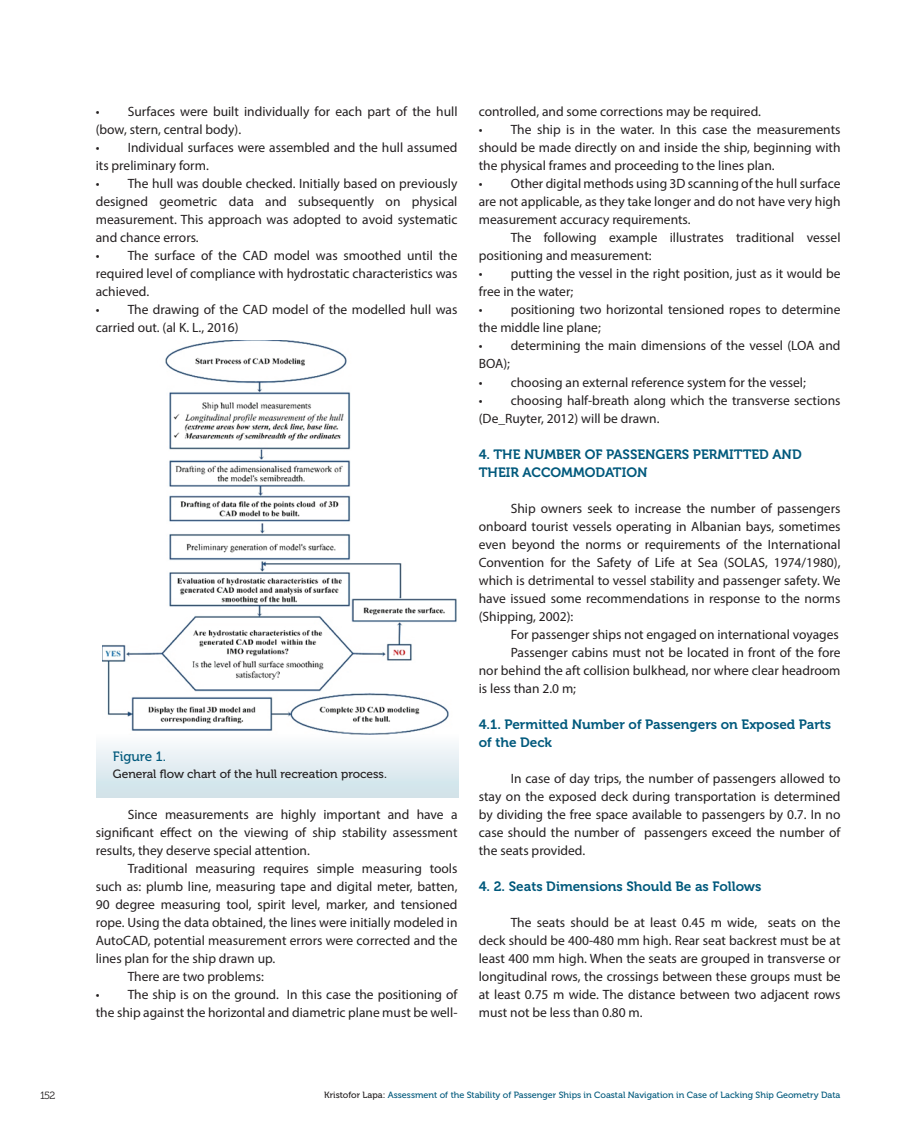
<style>
.page{position:relative;width:915px;height:1127px;background:#fff}
.page>*{position:absolute;margin:0;border:0;box-sizing:border-box;transform-origin:0 0}
.t1{font:13.5px/18px "Myriad Pro";color:#231f20}
.t2{font:13.5px/18px "Museo 700";color:#00597c}
.t3{font:13.5px "Museo 500";color:#00597c}
.t4{font:12px "Museo 500";color:#231f20}
.t5{font:10.5px "Museo 300";color:#231f20}
.t6{font:9px "Museo 500";color:#00597c}
.s1{color:#231f20}
</style>
<div class="page">
<img style="left:102px;top:340px;width:354px;height:392px">
<div style="left:96px;top:732px;width:362px;height:66px;background:linear-gradient(to bottom,#fcfcfd,#cee1e8)"></div>
<p class="t1" style="left:96px;top:103px;width:363px">• Surfaces were built individually for each part of the hull (bow, stern, central body).</p>
<p class="t1" style="left:96px;top:139px;width:363px">• Individual surfaces were assembled and the hull assumed its preliminary form.</p>
<p class="t1" style="left:96px;top:175px;width:363px;text-align:justify">• The hull was double checked. Initially based on previously designed geometric data and subsequently on physical measurement. This approach was adopted to avoid systematic and chance errors.</p>
<p class="t1" style="left:96px;top:247px;width:363px;text-align:justify">• The surface of the CAD model was smoothed until the required level of compliance with hydrostatic characteristics was achieved.</p>
<p class="t1" style="left:96px;top:301px;width:363px">• The drawing of the CAD model of the modelled hull was carried out. (al K. L., 2016)</p>
<p class="t3" style="left:113px;top:749px;width:55px">Figure 1.</p>
<p class="t4" style="left:113px;top:767px;width:275px">General flow chart of the hull recreation process.</p>
<p class="t1" style="left:96px;top:805px;width:363px;text-align:justify;text-indent:32px">Since measurements are highly important and have a significant effect on the viewing of ship stability assessment results, they deserve special attention.</p>
<p class="t1" style="left:128px;top:859px;width:331px">Traditional measuring requires simple measuring tools</p>
<p class="t1" style="left:96px;top:877px;width:363px">such as: plumb line, measuring tape and digital meter, batten,</p>
<p class="t1" style="left:96px;top:895px;width:363px">90 degree measuring tool, spirit level, marker, and tensioned</p>
<p class="t1" style="left:96px;top:913px;width:363px">rope. Using the data obtained, the lines were initially modeled in</p>
<p class="t1" style="left:96px;top:931px;width:363px">AutoCAD, potential measurement errors were corrected and the</p>
<p class="t1" style="left:96px;top:949px;width:181px">lines plan for the ship drawn up.</p>
<p class="t1" style="left:128px;top:967px;width:138px">There are two problems:</p>
<p class="t1" style="left:96px;top:985px;width:363px">• The ship is on the ground. In this case the positioning of the ship against the horizontal and diametric plane must be well-</p>
<p class="t1" style="left:478px;top:103px;width:283px">controlled, and some corrections may be required.</p>
<p class="t1" style="left:478px;top:121px;width:363px;text-align:justify">• The ship is in the water. In this case the measurements should be made directly on and inside the ship, beginning with the physical frames and proceeding to the lines plan.</p>
<p class="t1" style="left:478px;top:175px;width:363px;text-align:justify">• Other digital methods using 3D scanning of the hull surface are not applicable, as they take longer and do not have very high measurement accuracy requirements.</p>
<p class="t1" style="left:478px;top:229px;width:363px;text-indent:32px">The following example illustrates traditional vessel positioning and measurement:</p>
<p class="t1" style="left:478px;top:265px;width:363px">• putting the vessel in the right position, just as it would be free in the water;</p>
<p class="t1" style="left:478px;top:301px;width:363px">• positioning two horizontal tensioned ropes to determine the middle line plane;</p>
<p class="t1" style="left:478px;top:337px;width:363px">• determining the main dimensions of the vessel (LOA and<br>BOA);</p>
<p class="t1" style="left:478px;top:373px;width:328px">• choosing an external reference system for the vessel;</p>
<p class="t1" style="left:478px;top:391px;width:363px">• choosing half-breath along which the transverse sections (De_Ruyter, 2012) will be drawn.</p>
<p class="t2" style="left:478px;top:445px;width:324px">4. THE NUMBER OF PASSENGERS PERMITTED AND<br>THEIR ACCOMMODATION</p>
<p class="t1" style="left:478px;top:499px;width:363px;text-align:justify;text-indent:32px">Ship owners seek to increase the number of passengers onboard tourist vessels operating in Albanian bays, sometimes even beyond the norms or requirements of the International Convention for the Safety of Life at Sea (SOLAS, 1974/1980), which is detrimental to vessel stability and passenger safety. We have issued some recommendations in response to the norms (Shipping, 2002):</p>
<p class="t1" style="left:510px;top:625px;width:329px">For passenger ships not engaged on international voyages</p>
<p class="t1" style="left:510px;top:643px;width:331px">Passenger cabins must not be located in front of the fore</p>
<p class="t1" style="left:478px;top:661px;width:363px">nor behind the aft collision bulkhead, nor where clear headroom</p>
<p class="t1" style="left:478px;top:679px;width:99px">is less than 2.0 m;</p>
<p class="t2" style="left:478px;top:715px;width:354px">4.1. Permitted Number of Passengers on Exposed Parts of the Deck</p>
<p class="t1" style="left:478px;top:769px;width:363px;text-align:justify;text-indent:32px">In case of day trips, the number of passengers allowed to stay on the exposed deck during transportation is determined by dividing the free space available to passengers by 0.7. In no case should the number of passengers exceed the number of the seats provided.</p>
<p class="t2" style="left:478px;top:877px;width:284px">4. 2. Seats Dimensions Should Be as Follows</p>
<p class="t1" style="left:478px;top:913px;width:363px;text-align:justify;text-indent:32px">The seats should be at least 0.45 m wide, seats on the deck should be 400-480 mm high. Rear seat backrest must be at least 400 mm high. When the seats are grouped in transverse or longitudinal rows, the crossings between these groups must be at least 0.75 m wide. The distance between two adjacent rows must not be less than 0.80 m.</p>
<p class="t5" style="left:40px;top:1090px;width:17px">152</p>
<p class="t6" style="left:324px;top:1090px;width:517px"><span class="s1">Kristofor Lapa:</span> Assessment of the Stability of Passenger Ships in Coastal Navigation in Case of Lacking Ship Geometry Data</p>
</div>
